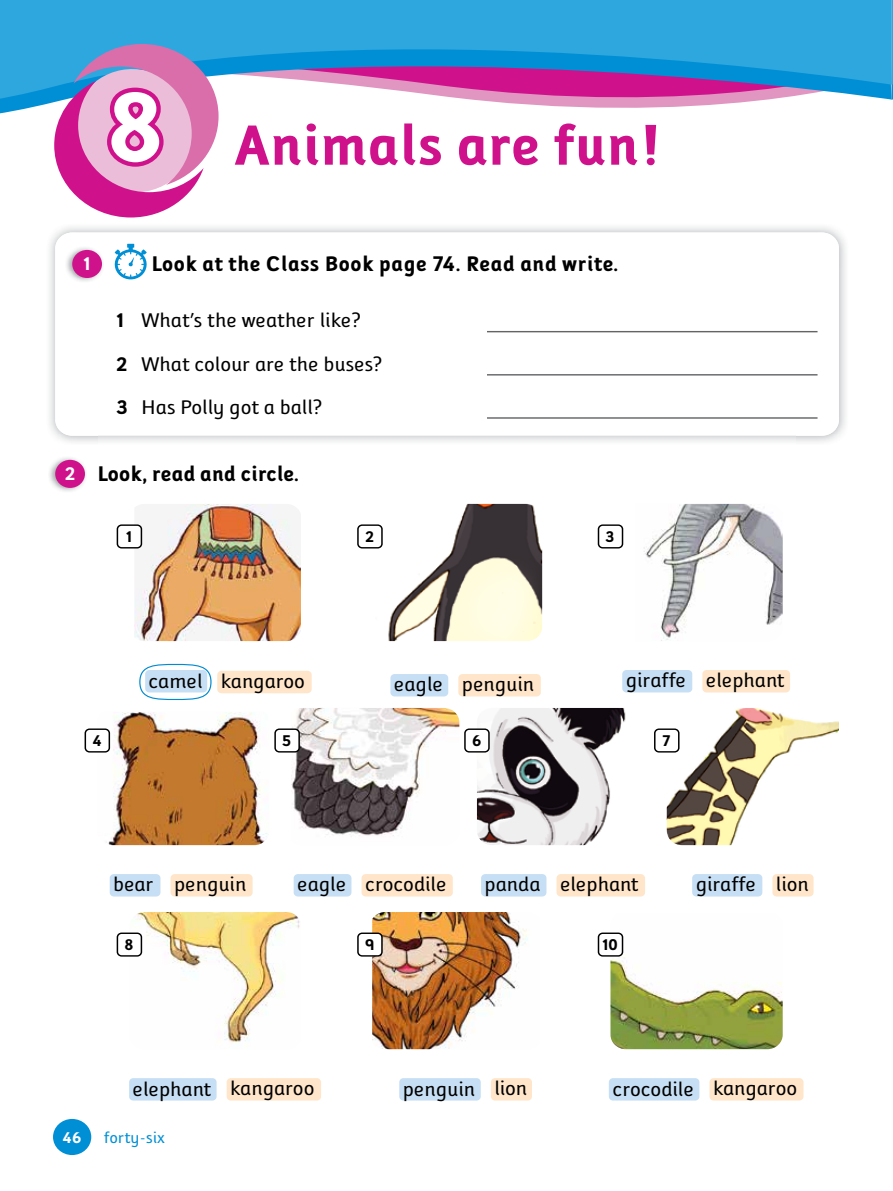
<style>
.page{position:relative;width:893px;height:1191px;background:#fff}
.page>*{position:absolute;margin:0;border:0;box-sizing:border-box;transform-origin:0 0}
.t1{font:700 56.55px "Folder Rg";letter-spacing:-.01em;color:#cf128c;scale:1.06 1}
.t2{font:700 21.15px "Folder Rg";color:#000;scale:1.06 1}
.t3{font:19.8px/43.2px "Folder Rg";color:#000;scale:1.06 1}
.t4{font:700 18.45px "Folder Rg";color:#fff;scale:1.06 1}
.t5{font:700 15.6px "Folder Rg";color:#000;scale:1.06 1}
.t6{font:15.6px "Folder Rg";color:#008fd5;scale:1.06 1}
.t7{font:700 15.6px "Folder Rg";color:#fff;scale:1.06 1}
.s1{font-size:99px}
.s2{font-weight:700}
.s3{font-size:18.45px;color:#fff}
</style>
<div class="page">
<img style="left:49px;top:457px;width:37px;height:35px">
<div style="left:55px;top:460px;width:30px;height:28px;background:#cf128c;border-radius:50%"></div>
<img style="left:129px;top:912px;width:171px;height:131px">
<div style="left:129px;top:1078px;width:88px;height:22px;background:#c7dff4;border-radius:4px"></div>
<div style="left:227px;top:1078px;width:94px;height:22px;background:#ffe6ca;border-radius:4px"></div>
<div style="left:117px;top:933px;width:24px;height:23px;background:#fff;border-radius:4px"></div>
<div style="left:117px;top:932px;width:25px;height:24px;border:1px solid #000;border-radius:4px"></div>
<svg style="left:610px;top:912px;width:173px;height:137px"></svg>
<svg style="left:610px;top:913px;width:9px;height:12px"></svg>
<div style="left:609px;top:1078px;width:90px;height:22px;background:#c7dff4;border-radius:4px"></div>
<div style="left:709px;top:1078px;width:94px;height:22px;background:#ffe6ca;border-radius:4px"></div>
<div style="left:598px;top:933px;width:24px;height:23px;background:#fff;border-radius:4px"></div>
<div style="left:598px;top:932px;width:25px;height:24px;border:1px solid #000;border-radius:4px"></div>
<img style="left:372px;top:912px;width:155px;height:137px">
<div style="left:399px;top:1078px;width:82px;height:22px;background:#c7dff4;border-radius:4px"></div>
<div style="left:491px;top:1078px;width:41px;height:22px;background:#ffe6ca;border-radius:4px"></div>
<div style="left:358px;top:933px;width:24px;height:23px;background:#fff;border-radius:4px"></div>
<div style="left:357px;top:932px;width:26px;height:24px;border:1px solid #000;border-radius:4px"></div>
<img style="left:97px;top:712px;width:172px;height:133px">
<div style="left:110px;top:874px;width:50px;height:22px;background:#c7dff4;border-radius:4px"></div>
<div style="left:171px;top:874px;width:82px;height:22px;background:#ffe6ca;border-radius:4px"></div>
<div style="left:85px;top:729px;width:24px;height:23px;background:#fff;border-radius:4px"></div>
<div style="left:85px;top:728px;width:25px;height:24px;border:1px solid #000;border-radius:4px"></div>
<img style="left:477px;top:708px;width:149px;height:137px">
<div style="left:481px;top:874px;width:65px;height:22px;background:#c7dff4;border-radius:4px"></div>
<div style="left:557px;top:874px;width:88px;height:22px;background:#ffe6ca;border-radius:4px"></div>
<div style="left:465px;top:729px;width:24px;height:23px;background:#fff;border-radius:4px"></div>
<div style="left:464px;top:728px;width:26px;height:24px;border:1px solid #000;border-radius:4px"></div>
<svg style="left:287px;top:708px;width:172px;height:137px"></svg>
<img style="left:291px;top:708px;width:11px;height:136px">
<div style="left:294px;top:874px;width:57px;height:22px;background:#c7dff4;border-radius:4px"></div>
<div style="left:362px;top:874px;width:91px;height:22px;background:#ffe6ca;border-radius:4px"></div>
<div style="left:275px;top:729px;width:24px;height:23px;background:#fff;border-radius:4px"></div>
<div style="left:274px;top:728px;width:26px;height:24px;border:1px solid #000;border-radius:4px"></div>
<img style="left:667px;top:708px;width:172px;height:137px">
<div style="left:692px;top:874px;width:70px;height:22px;background:#c7dff4;border-radius:4px"></div>
<div style="left:772px;top:874px;width:42px;height:22px;background:#ffe6ca;border-radius:4px"></div>
<div style="left:655px;top:729px;width:24px;height:23px;background:#fff;border-radius:4px"></div>
<div style="left:654px;top:728px;width:25px;height:24px;border:1px solid #000;border-radius:4px"></div>
<img style="left:134px;top:504px;width:153px;height:137px">
<div style="left:145px;top:670px;width:62px;height:22px;background:#c7dff4;border-radius:4px"></div>
<div style="left:217px;top:671px;width:95px;height:22px;background:#ffe6ca;border-radius:4px"></div>
<div style="left:117px;top:525px;width:24px;height:23px;background:#fff;border-radius:4px"></div>
<div style="left:117px;top:524px;width:25px;height:24px;border:1px solid #000;border-radius:4px"></div>
<img style="left:644px;top:504px;width:139px;height:137px">
<div style="left:622px;top:670px;width:70px;height:22px;background:#c7dff4;border-radius:4px"></div>
<div style="left:702px;top:670px;width:88px;height:22px;background:#ffe6ca;border-radius:4px"></div>
<div style="left:598px;top:524px;width:25px;height:24px;border:1px solid #000;border-radius:4px"></div>
<img style="left:370px;top:504px;width:172px;height:137px">
<div style="left:390px;top:674px;width:58px;height:22px;background:#c7dff4;border-radius:4px"></div>
<div style="left:458px;top:674px;width:83px;height:22px;background:#ffe6ca;border-radius:4px"></div>
<div style="left:358px;top:525px;width:24px;height:23px;background:#fff;border-radius:4px"></div>
<div style="left:357px;top:524px;width:26px;height:24px;border:1px solid #000;border-radius:4px"></div>
<div style="left:139px;top:664px;width:73px;height:36px;border:1px solid #008ad0;border-radius:50%"></div>
<div style="left:53px;top:1119px;width:38px;height:36px;background:#008fd5;border-radius:50%"></div>
<svg style="left:0;top:102px;width:744px;height:12px"></svg>
<svg style="left:0;top:0;width:891px;height:102px;fill:#2ea7df"></svg>
<svg style="left:891px;top:0;width:2px;height:100px"></svg>
<svg style="left:54px;top:44px;width:165px;height:173px"></svg>
<img style="left:66px;top:247px;width:37px;height:35px">
<div style="left:72px;top:250px;width:30px;height:28px;background:#cf128c;border-radius:50%"></div>
<svg style="left:114px;top:244px;width:33px;height:36px"></svg>
<hr style="left:487px;top:331px;width:330px;height:1px;background:#636466">
<hr style="left:487px;top:374px;width:330px;height:1px;background:#636466">
<hr style="left:487px;top:417px;width:330px;height:2px;background:#636466">
<h1 class="t1" style="left:107px;top:112px;width:527px"><span class="s1">8</span> Animals are fun!</h1>
<p class="t4" style="left:84px;top:253px;width:9px">1</p>
<p class="t2" style="left:152px;top:251px;width:443px">Look at the Class Book page 74. Read and write.</p>
<p class="t3" style="left:116px;top:299px;width:252px"><span class="s2">1</span> What’s the weather like?<br><span class="s2">2</span> What colour are the buses?<br><span class="s2">3</span> Has Polly got a ball?</p>
<p class="t2" style="left:65px;top:461px;width:223px"><span class="s3">2</span> Look, read and circle.</p>
<p class="t5" style="left:126px;top:527px;width:8px">1</p>
<p class="t5" style="left:365px;top:527px;width:10px">2</p>
<p class="t5" style="left:606px;top:527px;width:11px">3</p>
<p class="t3" style="left:149px;top:659px;width:149px">camel kangaroo</p>
<p class="t3" style="left:394px;top:662px;width:134px">eagle penguin</p>
<p class="t3" style="left:626px;top:658px;width:151px">giraffe elephant</p>
<p class="t5" style="left:93px;top:731px;width:10px">4</p>
<p class="t5" style="left:282px;top:731px;width:11px">5</p>
<p class="t5" style="left:472px;top:731px;width:11px">6</p>
<p class="t5" style="left:662px;top:731px;width:9px">7</p>
<p class="t3" style="left:114px;top:862px;width:127px">bear penguin</p>
<p class="t5" style="left:125px;top:935px;width:10px">8</p>
<p class="t3" style="left:297px;top:862px;width:142px">eagle crocodile</p>
<p class="t5" style="left:365px;top:935px;width:11px">9</p>
<p class="t3" style="left:485px;top:862px;width:147px">panda elephant</p>
<p class="t5" style="left:603px;top:935px;width:16px">10</p>
<p class="t3" style="left:696px;top:862px;width:108px">giraffe lion</p>
<p class="t3" style="left:133px;top:1067px;width:173px">elephant kangaroo</p>
<p class="t7" style="left:62px;top:1128px;width:20px">46</p>
<p class="t6" style="left:104px;top:1128px;width:59px">forty-six</p>
<p class="t3" style="left:403px;top:1068px;width:119px">penguin lion</p>
<p class="t3" style="left:613px;top:1068px;width:176px">crocodile kangaroo</p>
</div>
